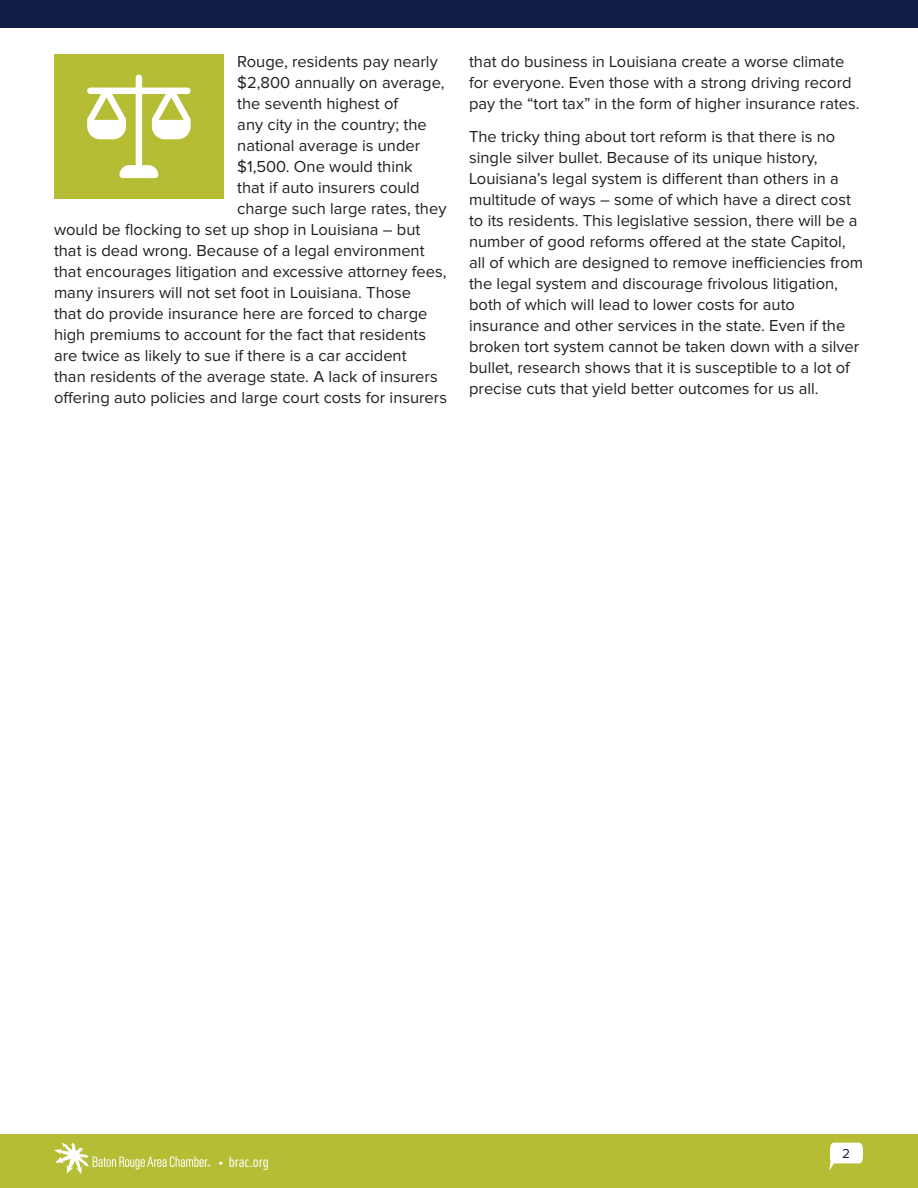
<style>
.page{position:relative;width:918px;height:1188px;background:#fff}
.page>*{position:absolute;margin:0;border:0;box-sizing:border-box;transform-origin:0 0}
.t1{font:16.5px/21px "Proxima Nova";color:#231f20}
.t2{font:15.45px "Proxima Nova Ex Cn";color:#fff}
.t3{font:13.5px "Proxima Nova";color:#111d47}
</style>
<div class="page">
<div style="left:0;top:1134px;width:918px;height:54px;background:#b4bd34"></div>
<svg style="left:829px;top:1143px;width:34px;height:27px"></svg>
<div style="left:0;top:0;width:918px;height:28px;background:#111d47"></div>
<svg style="left:54px;top:1143px;width:157px;height:31px"></svg>
<div style="left:54px;top:54px;width:170px;height:145px;background:#b4bd34"></div>
<svg style="left:87px;top:75px;width:104px;height:103px"></svg>
<p class="t1" style="left:237px;top:52px;width:202px">Rouge, residents pay nearly</p>
<p class="t1" style="left:237px;top:73px;width:209px">$2,800 annually on average,</p>
<p class="t1" style="left:237px;top:94px;width:162px">the seventh highest of</p>
<p class="t1" style="left:237px;top:115px;width:191px">any city in the country; the</p>
<p class="t1" style="left:237px;top:136px;width:185px">national average is under</p>
<p class="t1" style="left:237px;top:157px;width:177px">$1,500. One would think</p>
<p class="t1" style="left:237px;top:178px;width:184px">that if auto insurers could</p>
<p class="t1" style="left:237px;top:199px;width:211px">charge such large rates, they</p>
<p class="t1" style="left:54px;top:220px;width:368px">would be flocking to set up shop in Louisiana – but</p>
<p class="t1" style="left:54px;top:241px;width:372px">that is dead wrong. Because of a legal environment</p>
<p class="t1" style="left:54px;top:262px;width:394px">that encourages litigation and excessive attorney fees,</p>
<p class="t1" style="left:54px;top:283px;width:359px">many insurers will not set foot in Louisiana. Those</p>
<p class="t1" style="left:54px;top:304px;width:375px">that do provide insurance here are forced to charge</p>
<p class="t1" style="left:54px;top:325px;width:374px">high premiums to account for the fact that residents</p>
<p class="t1" style="left:54px;top:346px;width:354px">are twice as likely to sue if there is a car accident</p>
<p class="t1" style="left:54px;top:367px;width:385px">than residents of the average state. A lack of insurers</p>
<p class="t1" style="left:54px;top:388px;width:395px">offering auto policies and large court costs for insurers</p>
<p class="t1" style="left:469px;top:52px;width:392px">that do business in Louisiana create a worse climate for everyone. Even those with a strong driving record pay the “tort tax” in the form of higher insurance rates.</p>
<p class="t1" style="left:469px;top:127px;width:396px">The tricky thing about tort reform is that there is no single silver bullet. Because of its unique history, Louisiana’s legal system is different than others in a multitude of ways – some of which have a direct cost to its residents. This legislative session, there will be a number of good reforms offered at the state Capitol, all of which are designed to remove inefficiencies from the legal system and discourage frivolous litigation, both of which will lead to lower costs for auto insurance and other services in the state. Even if the broken tort system cannot be taken down with a silver bullet, research shows that it is susceptible to a lot of precise cuts that yield better outcomes for us all.</p>
<p class="t2" style="left:218px;top:1155px;width:52px">• brac.org</p>
<p class="t3" style="left:842px;top:1148px;width:9px">2</p>
</div>
